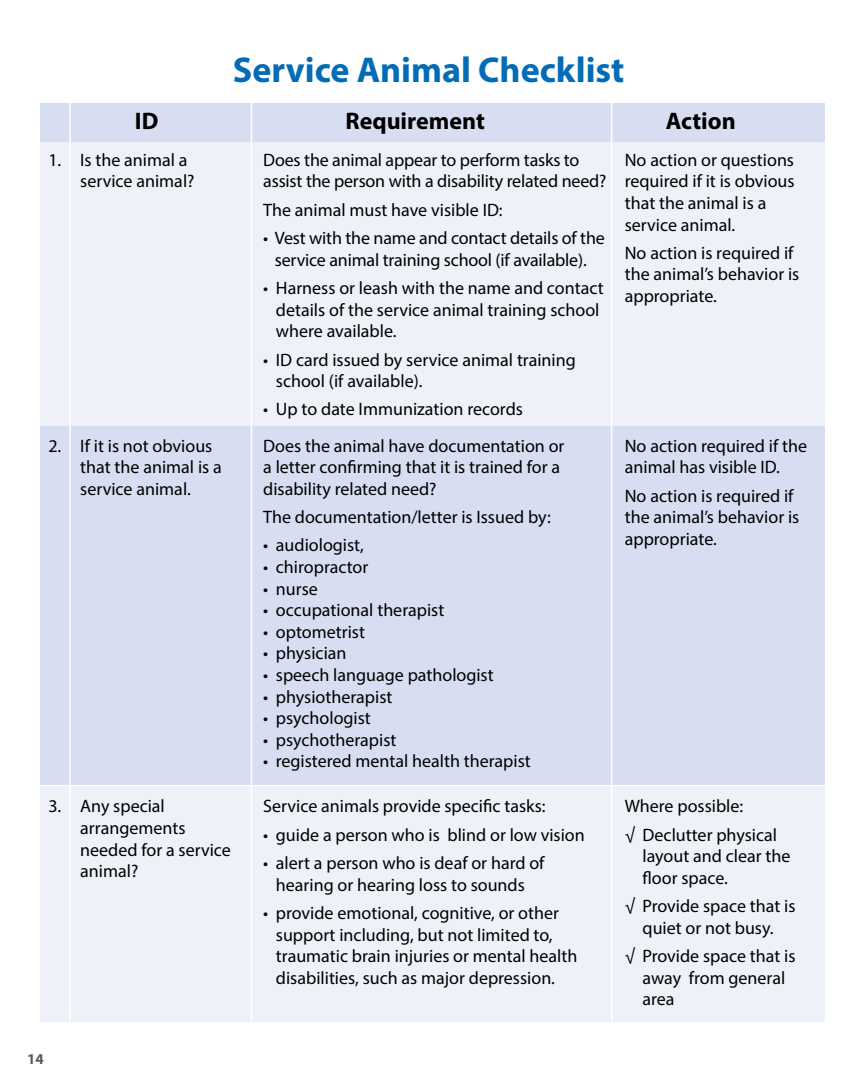
<style>
.page{position:relative;width:864px;height:1080px;background:#fff}
.page>*{position:absolute;margin:0;border:0;box-sizing:border-box;transform-origin:0 0}
.t1{font:700 36px "Myriad Pro";color:#036cb6}
.t2{font:700 24px "Myriad Pro";color:#000}
.t3{font:18px/21.6px "Myriad Pro";color:#000}
.t4{font:700 15px "Myriad Pro";color:#58595b}
</style>
<div class="page">
<div style="left:40px;top:141px;width:784px;height:286px;background:#eff1f9"></div>
<div style="left:40px;top:427px;width:784px;height:358px;background:#d7def1"></div>
<div style="left:40px;top:786px;width:784px;height:235px;background:#eff1f9"></div>
<div style="left:40px;top:103px;width:784px;height:39px;background:#d7def1"></div>
<hr style="left:69px;top:95px;width:2px;height:951px;background:#fff">
<hr style="left:611px;top:95px;width:1px;height:951px;background:#fff">
<hr style="left:251px;top:95px;width:1px;height:951px;background:#fff">
<h1 class="t1" style="left:233px;top:46px;width:393px">Service Animal Checklist</h1>
<h2 class="t2" style="left:135px;top:105px;width:25px">ID</h2>
<h2 class="t2" style="left:345px;top:105px;width:141px">Requirement</h2>
<h2 class="t2" style="left:666px;top:105px;width:71px">Action</h2>
<p class="t3" style="left:48px;top:149px;width:14px">1.</p>
<p class="t3" style="left:80px;top:149px;width:116px">Is the animal a service animal?</p>
<p class="t3" style="left:263px;top:149px;width:345px">Does the animal appear to perform tasks to assist the person with a disability related need?</p>
<p class="t3" style="left:263px;top:199px;width:241px">The animal must have visible ID:</p>
<p class="t3" style="left:263px;top:227px;width:343px;text-align:center">• Vest with the name and contact details of the service animal training school (if available).</p>
<p class="t3" style="left:276px;top:277px;width:329px;text-indent:-13px">• Harness or leash with the name and contact details of the service animal training school where available.</p>
<p class="t3" style="left:276px;top:348px;width:301px;text-indent:-13px">• ID card issued by service animal training school (if available).</p>
<p class="t3" style="left:263px;top:398px;width:261px">• Up to date Immunization records</p>
<p class="t3" style="left:625px;top:149px;width:171px">No action or questions required if it is obvious that the animal is a service animal.</p>
<p class="t3" style="left:625px;top:242px;width:176px">No action is required if the animal’s behavior is appropriate.</p>
<p class="t3" style="left:48px;top:434px;width:14px">2.</p>
<p class="t3" style="left:80px;top:434px;width:143px">If it is not obvious that the animal is a service animal.</p>
<p class="t3" style="left:263px;top:434px;width:303px">Does the animal have documentation or a letter confirming that it is trained for a disability related need?</p>
<p class="t3" style="left:263px;top:506px;width:289px">The documentation/letter is Issued by:</p>
<p class="t3" style="left:263px;top:534px;width:102px">• audiologist,</p>
<p class="t3" style="left:263px;top:556px;width:107px">• chiropractor</p>
<p class="t3" style="left:263px;top:578px;width:56px">• nurse</p>
<p class="t3" style="left:263px;top:599px;width:183px">• occupational therapist</p>
<p class="t3" style="left:263px;top:621px;width:103px">• optometrist</p>
<p class="t3" style="left:263px;top:642px;width:85px">• physician</p>
<p class="t3" style="left:263px;top:664px;width:232px">• speech language pathologist</p>
<p class="t3" style="left:263px;top:686px;width:131px">• physiotherapist</p>
<p class="t3" style="left:263px;top:707px;width:109px">• psychologist</p>
<p class="t3" style="left:263px;top:729px;width:135px">• psychotherapist</p>
<p class="t3" style="left:263px;top:750px;width:269px">• registered mental health therapist</p>
<p class="t3" style="left:625px;top:434px;width:184px">No action required if the animal has visible ID.</p>
<p class="t3" style="left:625px;top:484px;width:176px">No action is required if the animal’s behavior is appropriate.</p>
<p class="t3" style="left:48px;top:795px;width:14px">3.</p>
<p class="t3" style="left:80px;top:795px;width:152px">Any special arrangements needed for a service animal?</p>
<p class="t3" style="left:263px;top:795px;width:284px">Service animals provide specific tasks:</p>
<p class="t3" style="left:263px;top:824px;width:323px">• guide a person who is blind or low vision</p>
<p class="t3" style="left:263px;top:852px;width:283px;text-align:center">• alert a person who is deaf or hard of hearing or hearing loss to sounds</p>
<p class="t3" style="left:276px;top:902px;width:303px;text-indent:-13px">• provide emotional, cognitive, or other support including, but not limited to, traumatic brain injuries or mental health disabilities, such as major depression.</p>
<p class="t3" style="left:625px;top:792px;width:154px;line-height:28.3px">Where possible:<br>√ Declutter physical</p>
<p class="t3" style="left:643px;top:845px;width:149px">layout and clear the floor space.</p>
<p class="t3" style="left:625px;top:895px;width:172px;text-align:center">√ Provide space that is quiet or not busy.</p>
<p class="t3" style="left:643px;top:945px;width:155px;text-indent:-18px">√ Provide space that is away from general area</p>
<p class="t4" style="left:27px;top:1049px;width:18px">14</p>
</div>
